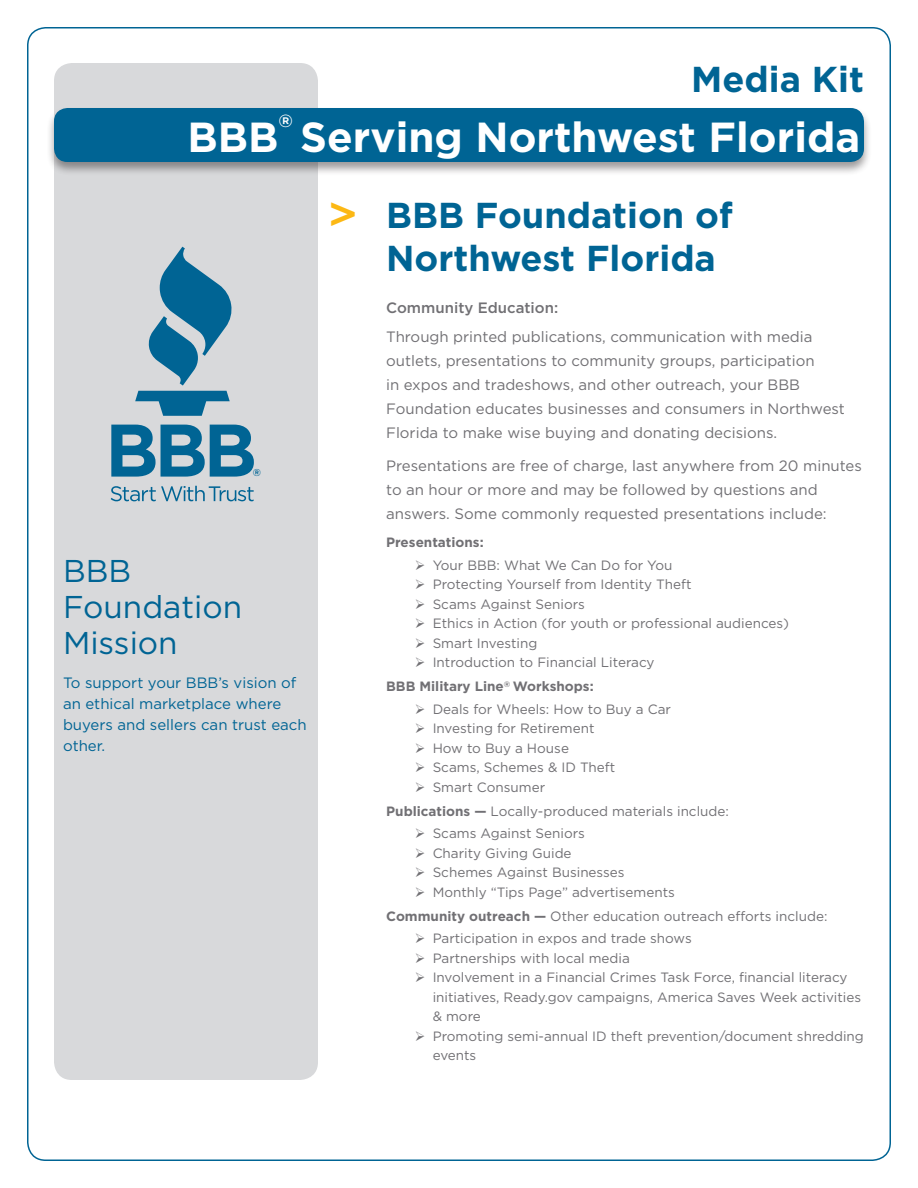
<style>
.page{position:relative;width:918px;height:1188px;background:#fff}
.page>*{position:absolute;margin:0;border:0;box-sizing:border-box;transform-origin:0 0}
.t1{font:700 42px "Gotham";color:#fff}
.Headline{font:700 36px/43.2px "Gotham";color:#006494}
.t2{font:700 36px "Verdana";color:#fcb814}
.Blue_Small_Head{font:31.5px/36px "Gotham";color:#006494}
.t3{font:700 17.55px "Gotham";color:#fff}
.Body{font:15px/24px "Gotham";color:#717074}
.Blue_Small_Head-2{font:15px/21px "Gotham";color:#006494}
.Body-2{font:500 15px "Gotham";color:#717074}
.Subhead_2_7469{font:13.5px/19.5px "Gotham";color:#717074}
.Subhead_2_7469-2{font:700 13.5px "Gotham";color:#717074}
.t4{font:700 10.05px "Gotham";color:#006494}
.s1{font-weight:700}
</style>
<div class="page">
<div style="left:54px;top:63px;width:264px;height:1017px;background:#d8d9db;border-radius:18px"></div>
<svg style="left:135px;top:247px;width:97px;height:169px"></svg>
<svg style="left:111px;top:425px;width:143px;height:52px"></svg>
<svg style="left:111px;top:486px;width:143px;height:15px"></svg>
<div style="left:46px;top:106px;width:826px;height:71px;background:#231f20;opacity:.45"></div>
<div style="left:54px;top:108px;width:810px;height:54px;background:#006494;border-radius:14px"></div>
<p class="t3" style="left:278px;top:111px;width:16px">®</p>
<h1 class="t1" style="left:187px;top:113px;width:92px">BBB</h1>
<h2 class="Headline" style="left:691px;top:57px;width:174px">Media Kit</h2>
<h1 class="t1" style="left:300px;top:113px;width:561px">Serving Northwest Florida</h1>
<p class="t2" style="left:327px;top:187px;width:33px">&gt;</p>
<p class="t4" style="left:253px;top:466px;width:10px">®</p>
<p class="Blue_Small_Head" style="left:63px;top:553px;width:181px">BBB<br>Foundation<br>Mission</p>
<p class="Blue_Small_Head-2" style="left:63px;top:672px;width:245px">To support your BBB’s vision of an ethical marketplace where buyers and sellers can trust each other.</p>
<p class="Headline" style="left:386px;top:194px;width:348px">BBB Foundation of<br>Northwest Florida</p>
<p class="Body-2" style="left:386px;top:300px;width:174px">Community Education:</p>
<p class="Body" style="left:386px;top:325px;width:460px">Through printed publications, communication with media outlets, presentations to community groups, participation<br>in expos and tradeshows, and other outreach, your BBB Foundation educates businesses and consumers in Northwest Florida to make wise buying and donating decisions.</p>
<p class="Body" style="left:386px;top:454px;width:477px">Presentations are free of charge, last anywhere from 20 minutes to an hour or more and may be followed by questions and answers. Some commonly requested presentations include:</p>
<p class="Subhead_2_7469-2" style="left:386px;top:535px;width:99px">Presentations:</p>
<p class="Subhead_2_7469" style="left:433px;top:555px;width:241px">Your BBB: What We Can Do for You</p>
<p class="Subhead_2_7469" style="left:433px;top:575px;width:260px">Protecting Yourself from Identity Theft</p>
<p class="Subhead_2_7469" style="left:433px;top:594px;width:154px">Scams Against Seniors</p>
<p class="Subhead_2_7469" style="left:433px;top:614px;width:358px">Ethics in Action (for youth or professional audiences)</p>
<p class="Subhead_2_7469" style="left:433px;top:633px;width:106px">Smart Investing</p>
<p class="Subhead_2_7469" style="left:433px;top:653px;width:223px">Introduction to Financial Literacy</p>
<p class="Subhead_2_7469-2" style="left:386px;top:679px;width:209px">BBB Military Line<sup>®</sup> Workshops:</p>
<p class="Subhead_2_7469" style="left:433px;top:699px;width:240px">Deals for Wheels: How to Buy a Car</p>
<p class="Subhead_2_7469" style="left:433px;top:719px;width:163px">Investing for Retirement</p>
<p class="Subhead_2_7469" style="left:433px;top:738px;width:138px">How to Buy a House</p>
<p class="Subhead_2_7469" style="left:433px;top:758px;width:184px">Scams, Schemes &amp; ID Theft</p>
<p class="Subhead_2_7469" style="left:433px;top:777px;width:114px">Smart Consumer</p>
<p class="Subhead_2_7469" style="left:386px;top:801px;width:344px"><span class="s1">Publications —</span> Locally-produced materials include:</p>
<p class="Subhead_2_7469" style="left:433px;top:824px;width:154px">Scams Against Seniors</p>
<p class="Subhead_2_7469" style="left:433px;top:843px;width:140px">Charity Giving Guide</p>
<p class="Subhead_2_7469" style="left:433px;top:863px;width:193px">Schemes Against Businesses</p>
<p class="Subhead_2_7469" style="left:433px;top:882px;width:244px">Monthly “Tips Page” advertisements</p>
<p class="Subhead_2_7469" style="left:386px;top:906px;width:443px"><span class="s1">Community outreach —</span> Other education outreach efforts include:</p>
<p class="Subhead_2_7469" style="left:433px;top:929px;width:261px">Participation in expos and trade shows</p>
<p class="Subhead_2_7469" style="left:433px;top:948px;width:199px">Partnerships with local media</p>
<p class="Subhead_2_7469" style="left:433px;top:968px;width:430px">Involvement in a Financial Crimes Task Force, financial literacy initiatives, Ready.gov campaigns, America Saves Week activities &amp; more</p>
<p class="Subhead_2_7469" style="left:433px;top:1026px;width:433px">Promoting semi-annual ID theft prevention/document shredding events</p>
</div>
